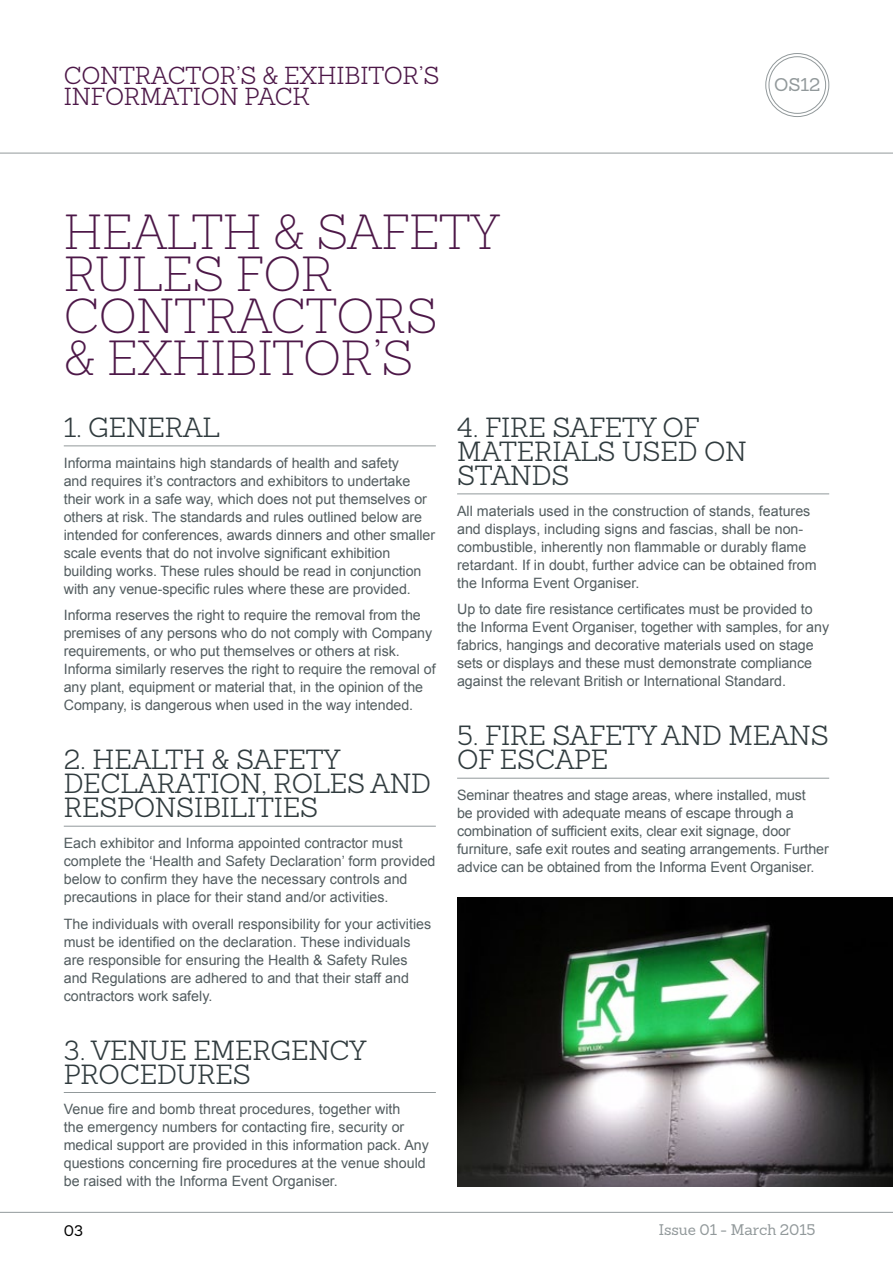
<style>
.page{position:relative;width:893px;height:1263px;background:#fff}
.page>*{position:absolute;margin:0;border:0;box-sizing:border-box;transform-origin:0 0}
.t1{font:200 48px/42px "Sanchez";letter-spacing:-.005em;color:#4d1848}
.t2{font:300 27px/24px "Sanchez";letter-spacing:-.005em;color:#303b3e}
.t3{font:300 24px "Sanchez";letter-spacing:-.005em;color:#4d1848}
.t4{font:18px "Sanchez";color:#92999b}
.t5{font:15px "Sanchez";color:#92999b}
.t6{font:15px "Sanchez";color:#000}
.t7{font:14.25px/18px "Arial";letter-spacing:-.005em;color:#525c5f}
</style>
<div class="page">
<hr style="left:0;top:1212px;width:893px;height:1px;background:#92999b">
<hr style="left:0;top:153px;width:893px;height:1px;background:#92999b">
<div style="left:765px;top:53px;width:64px;height:64px;border:1px solid #92999b;border-radius:50%"></div>
<div style="left:769px;top:56px;width:57px;height:58px;border:1px solid #92999b;border-radius:50%"></div>
<hr style="left:64px;top:445px;width:372px;height:1px;background:#92999b">
<hr style="left:64px;top:826px;width:372px;height:1px;background:#92999b">
<hr style="left:64px;top:1092px;width:372px;height:1px;background:#92999b">
<hr style="left:457px;top:493px;width:372px;height:1px;background:#92999b">
<hr style="left:457px;top:778px;width:372px;height:1px;background:#92999b">
<img style="left:457px;top:897px;width:436px;height:289px">
<h3 class="t3" style="left:64px;top:60px;width:377px">CONTRACTOR’S &amp; EXHIBITOR’S</h3>
<h3 class="t3" style="left:64px;top:81px;width:247px">INFORMATION PACK</h3>
<h1 class="t1" style="left:64px;top:211px;width:437px">HEALTH &amp; SAFETY<br>RULES FOR<br>CONTRACTORS<br>&amp; EXHIBITOR’S</h1>
<p class="t4" style="left:774px;top:73px;width:48px">OS12</p>
<h2 class="t2" style="left:64px;top:415px;width:157px">1. GENERAL</h2>
<p class="t7" style="left:64px;top:454px;width:373px">Informa maintains high standards of health and safety<br>and requires it’s contractors and exhibitors to undertake their work in a safe way, which does not put themselves or others at risk. The standards and rules outlined below are intended for conferences, awards dinners and other smaller scale events that do not involve significant exhibition building works. These rules should be read in conjunction with any venue-specific rules where these are provided.</p>
<p class="t7" style="left:64px;top:606px;width:373px">Informa reserves the right to require the removal from the premises of any persons who do not comply with Company requirements, or who put themselves or others at risk.<br>Informa similarly reserves the right to require the removal of any plant, equipment or material that, in the opinion of the Company, is dangerous when used in the way intended.</p>
<h2 class="t2" style="left:64px;top:748px;width:366px">2. HEALTH &amp; SAFETY<br>DECLARATION, ROLES AND<br>RESPONSIBILITIES</h2>
<p class="t7" style="left:64px;top:834px;width:373px">Each exhibitor and Informa appointed contractor must complete the ‘Health and Safety Declaration’ form provided below to confirm they have the necessary controls and precautions in place for their stand and/or activities.</p>
<p class="t7" style="left:64px;top:915px;width:369px">The individuals with overall responsibility for your activities must be identified on the declaration. These individuals are responsible for ensuring the Health &amp; Safety Rules and Regulations are adhered to and that their staff and contractors work safely.</p>
<h2 class="t2" style="left:64px;top:1038px;width:304px">3. VENUE EMERGENCY<br>PROCED</h2>
<h2 class="t2" style="left:177px;top:1062px;width:76px">URES</h2>
<p class="t7" style="left:64px;top:1100px;width:367px">Venue fire and bomb threat procedures, together with<br>the emergency numbers for contacting fire, security or medical support are provided in this information pack. Any questions concerning fire procedures at the venue should be raised with the Informa Event Organiser.</p>
<h2 class="t2" style="left:457px;top:415px;width:291px">4. FIRE SAFETY OF<br>MATERIALS USED ON<br>STANDS</h2>
<p class="t7" style="left:457px;top:502px;width:361px">All materials used in the construction of stands, features and displays, including signs and fascias, shall be non&shy;combustible, inherently non flammable or durably flame retardant. If in doubt, further advice can be obtained from the Informa Event Organiser.</p>
<p class="t7" style="left:457px;top:600px;width:373px">Up to date fire resistance certificates must be provided to the Informa Event Organiser, together with samples, for any fabrics, hangings and decorative materials used on stage sets or displays and these must demonstrate compliance against the relevant British or International Standard.</p>
<h2 class="t2" style="left:457px;top:724px;width:373px">5. FIRE SAFETY AND MEANS<br>OF ESCAPE</h2>
<p class="t7" style="left:457px;top:786px;width:373px">Seminar theatres and stage areas, where installed, must<br>be provided with adequate means of escape through a combination of sufficient exits, clear exit signage, door furniture, safe exit routes and seating arrangements. Further advice can be obtained from the Informa Event Organiser.</p>
<p class="t6" style="left:64px;top:1220px;width:21px">03</p>
<p class="t5" style="left:659px;top:1220px;width:158px">Issue 01 - March 2015</p>
</div>
